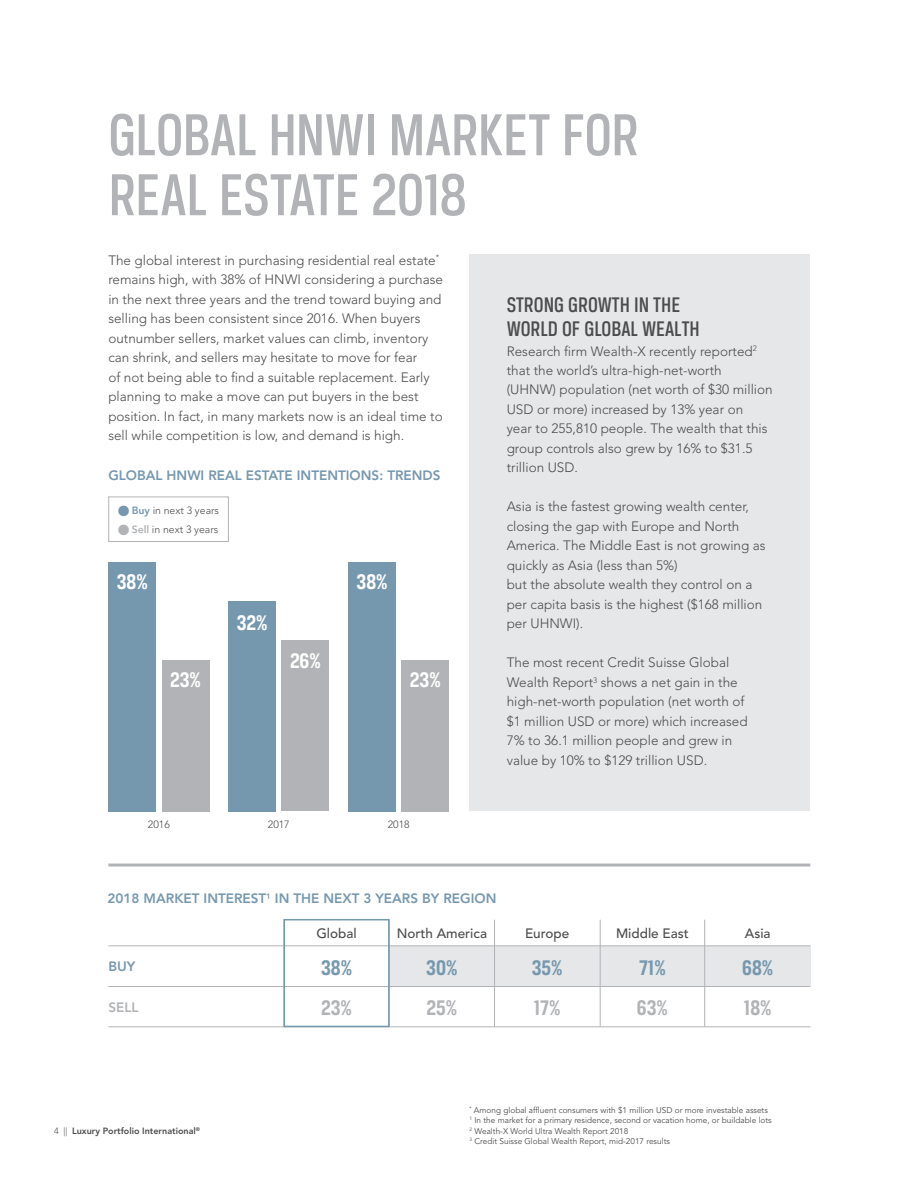
<style>
.page{position:relative;width:918px;height:1188px;background:#fff}
.page>*{position:absolute;margin:0;border:0;box-sizing:border-box;transform-origin:0 0}
.t1{font:500 63px/60px "Breuer Condensed";letter-spacing:-.005em;color:#b1b3b6}
.t2{font:500 22.5px/24px "Breuer Condensed";color:#4c4c4e}
.t3{font:700 22.5px "Breuer Condensed";color:#fff}
.t4{font:700 22.5px "Breuer Condensed";color:#7698af}
.t5{font:700 22.5px "Breuer Condensed";color:#b1b3b6}
.t6{font:300 13.5px/19.5px "Avenir LT Std";color:#4c4c4e}
.t7{font:800 13.5px "Avenir LT Std";color:#7698af}
.t8{font:500 13.5px "Avenir LT Std";color:#4c4c4e}
.t9{font:800 13.5px "Avenir LT Std";color:#b1b3b6}
.t10{font:300 10.5px "Avenir LT Std";color:#4c4c4e}
.t11{font:800 9px "Avenir LT Std";color:#4c4c4e}
.t12{font:8.25px/10.5px "Avenir LT Std";color:#4c4c4e}
.s1{color:#7698af}
.s2{font-weight:800;color:#7698af}
.s3{color:#b1b3b6}
.s4{font-weight:800;color:#b1b3b6}
.s5{font-weight:300}
</style>
<div class="page">
<div style="left:470px;top:254px;width:340px;height:556px;background:#e6e7e8"></div>
<hr style="left:108px;top:864px;width:702px;height:3px;background:#b1b3b6">
<div style="left:162px;top:660px;width:47px;height:151px;background:#b1b3b6"></div>
<div style="left:108px;top:562px;width:48px;height:249px;background:#7698af"></div>
<div style="left:281px;top:641px;width:48px;height:170px;background:#b1b3b6"></div>
<div style="left:228px;top:601px;width:48px;height:210px;background:#7698af"></div>
<div style="left:401px;top:660px;width:48px;height:151px;background:#b1b3b6"></div>
<div style="left:348px;top:562px;width:48px;height:249px;background:#7698af"></div>
<div style="left:108px;top:497px;width:121px;height:45px;border:1px solid #b1b3b6"></div>
<div style="left:389px;top:946px;width:106px;height:41px;background:#e6e7e8"></div>
<div style="left:495px;top:946px;width:105px;height:41px;background:#e6e7e8"></div>
<div style="left:600px;top:946px;width:105px;height:41px;background:#e6e7e8"></div>
<div style="left:705px;top:946px;width:105px;height:41px;background:#e6e7e8"></div>
<hr style="left:704px;top:920px;width:1px;height:107px;background:#b1b3b6">
<hr style="left:600px;top:920px;width:1px;height:107px;background:#b1b3b6">
<hr style="left:494px;top:920px;width:1px;height:107px;background:#b1b3b6">
<hr style="left:108px;top:945px;width:702px;height:1px;background:#b1b3b6">
<hr style="left:108px;top:986px;width:702px;height:1px;background:#b1b3b6">
<hr style="left:108px;top:1026px;width:702px;height:1px;background:#b1b3b6">
<div style="left:284px;top:919px;width:106px;height:108px;border:2px solid #7698af"></div>
<h1 class="t1" style="left:108px;top:104px;width:532px">GLOBAL HNWI MARKET FOR<br>REAL ESTATE 2018</h1>
<p class="t6" style="left:108px;top:250px;width:336px">The global interest in purchasing residential real estate<sup>* </sup>remains high, with 38% of HNWI considering a purchase in the next three years and the trend toward buying and selling has been consistent since 2016. When buyers outnumber sellers, market values can climb, inventory can shrink, and sellers may hesitate to move for fear<br>of not being able to find a suitable replacement. Early planning to make a move can put buyers in the best position. In fact, in many markets now is an ideal time to sell while competition is low, and demand is high.</p>
<h2 class="t2" style="left:507px;top:292px;width:195px">STRONG GROWTH IN THE<br>WORLD OF GLOBAL WEALTH</h2>
<p class="t6" style="left:507px;top:341px;width:267px">Research firm Wealth-X recently reported<sup>2 </sup>that the world’s ultra-high-net-worth (UHNW) population (net worth of $30 million USD or more) increased by 13% year on<br>year to 255,810 people. The wealth that this group controls also grew by 16% to $31.5 trillion USD.</p>
<p class="t6" style="left:507px;top:497px;width:260px">Asia is the fastest growing wealth center, closing the gap with Europe and North America. The Middle East is not growing as quickly as Asia (less than 5%)<br>but the absolute wealth they control on a per capita basis is the highest ($168 million per UHNWI).</p>
<p class="t6" style="left:507px;top:653px;width:242px">The most recent Credit Suisse Global Wealth Report<sup>3</sup> shows a net gain in the high-net-worth population (net worth of $1 million USD or more) which increased 7% to 36.1 million people and grew in value by 10% to $129 trillion USD.</p>
<p class="t7" style="left:108px;top:467px;width:334px">GLOBAL HNWI REAL ESTATE INTENTIONS: TRENDS</p>
<p class="t10" style="left:118px;top:504px;width:102px"><span class="s1">■</span> <span class="s2">Buy</span> in next 3 years</p>
<p class="t10" style="left:118px;top:523px;width:101px"><span class="s3">■</span> <span class="s4">Sell</span> in next 3 years</p>
<h2 class="t3" style="left:117px;top:569px;width:33px">38%</h2>
<h2 class="t3" style="left:357px;top:569px;width:33px">38%</h2>
<h2 class="t3" style="left:237px;top:610px;width:32px">32%</h2>
<h2 class="t3" style="left:290px;top:648px;width:32px">26%</h2>
<h2 class="t3" style="left:170px;top:667px;width:32px">23%</h2>
<h2 class="t3" style="left:410px;top:667px;width:32px">23%</h2>
<p class="t10" style="left:148px;top:819px;width:23px">2016</p>
<p class="t10" style="left:268px;top:819px;width:23px">2017</p>
<p class="t10" style="left:388px;top:819px;width:23px">2018</p>
<p class="t7" style="left:108px;top:890px;width:390px">2018 MARKET INTEREST<sup>1</sup> IN THE NEXT 3 YEARS BY REGION</p>
<p class="t7" style="left:108px;top:959px;width:29px">BUY</p>
<p class="t9" style="left:108px;top:999px;width:32px">SELL</p>
<p class="t8" style="left:316px;top:926px;width:42px">Global</p>
<h2 class="t4" style="left:321px;top:955px;width:33px">38%</h2>
<h2 class="t5" style="left:321px;top:995px;width:32px">23%</h2>
<p class="t8" style="left:397px;top:926px;width:92px">North America</p>
<h2 class="t4" style="left:426px;top:955px;width:33px">30%</h2>
<h2 class="t5" style="left:426px;top:995px;width:32px">25%</h2>
<p class="t8" style="left:525px;top:926px;width:46px">Europe</p>
<h2 class="t4" style="left:532px;top:955px;width:32px">35%</h2>
<h2 class="t5" style="left:534px;top:995px;width:28px">17%</h2>
<p class="t8" style="left:616px;top:926px;width:74px">Middle East</p>
<h2 class="t4" style="left:639px;top:955px;width:28px">71%</h2>
<h2 class="t5" style="left:637px;top:995px;width:33px">63%</h2>
<p class="t8" style="left:745px;top:926px;width:27px">Asia</p>
<h2 class="t4" style="left:742px;top:955px;width:33px">68%</h2>
<h2 class="t5" style="left:744px;top:995px;width:29px">18%</h2>
<p class="t11" style="left:54px;top:1126px;width:148px"><span class="s5">4 ||</span> Luxury Portfolio International<sup>®</sup></p>
<p class="t12" style="left:470px;top:1105px;width:304px"><sup>*</sup> Among global affluent consumers with $1 million USD or more investable assets <sup>1</sup> In the market for a primary residence, second or vacation home, or buildable lots <sup>2</sup> Wealth-X World Ultra Wealth Report 2018<br><sup>3</sup> Credit Suisse Global Wealth Report, mid-2017 results</p>
</div>
